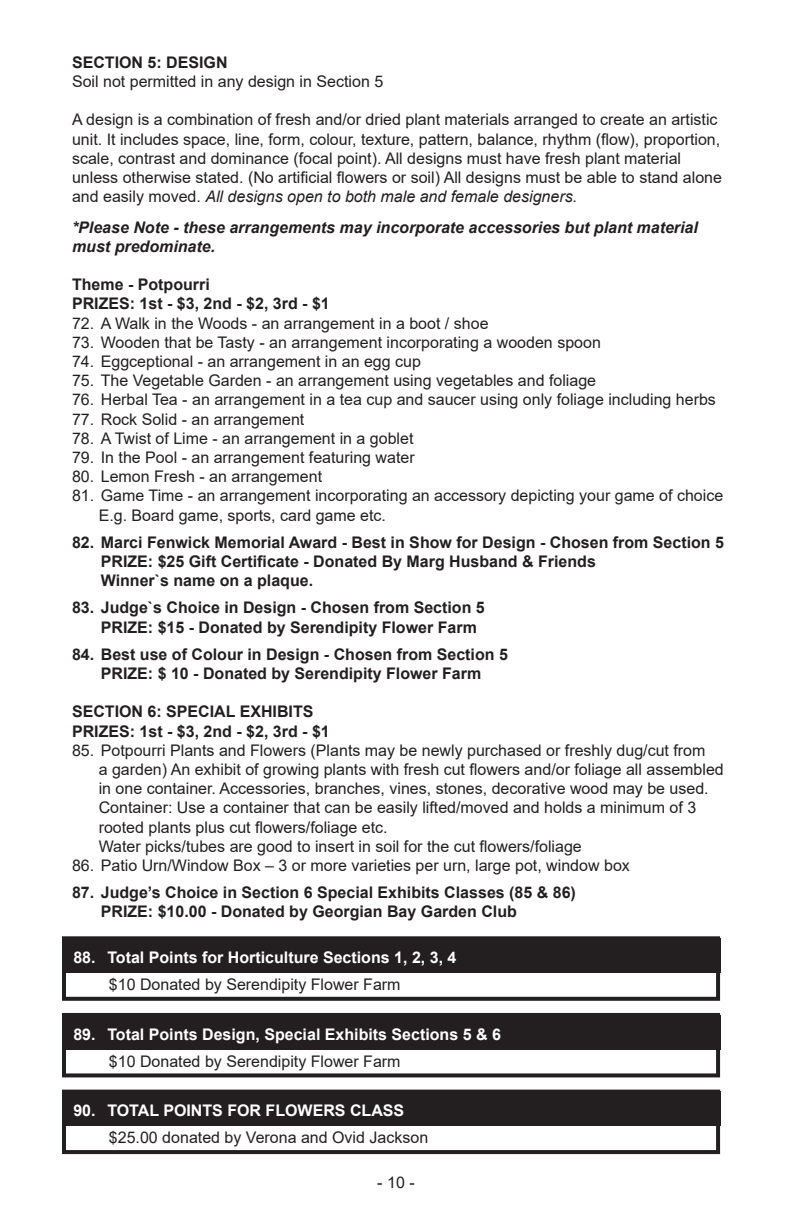
<style>
.page{position:relative;width:792px;height:1224px;background:#fff}
.page>*{position:absolute;margin:0;border:0;box-sizing:border-box;transform-origin:0 0}
.t1{font:16px/19.2px "Arial";color:#231f20}
.t2{font:700 16px "Arial";color:#231f20}
.t3{font:700 16px "Arial";color:#fff}
.t4{font:italic 700 16px "Arial";color:#231f20}
.s1{font-weight:700}
.s2{font-style:italic}
</style>
<div class="page">
<div style="left:62px;top:936px;width:658px;height:65px;border:4px solid #231f20"></div>
<div style="left:64px;top:938px;width:656px;height:34px;background:#231f20"></div>
<div style="left:62px;top:1013px;width:658px;height:64px;border:4px solid #231f20"></div>
<div style="left:64px;top:1015px;width:656px;height:34px;background:#231f20"></div>
<div style="left:62px;top:1090px;width:658px;height:64px;border:4px solid #231f20"></div>
<div style="left:64px;top:1092px;width:656px;height:34px;background:#231f20"></div>
<p class="t1" style="left:72px;top:52px;width:313px"><span class="s1">SECTION 5: DESIGN<br></span>Soil not permitted in any design in Section 5</p>
<p class="t1" style="left:72px;top:110px;width:647px">A design is a combination of fresh and/or dried plant materials arranged to create an artistic</p>
<p class="t1" style="left:72px;top:129px;width:650px">unit. It includes space, line, form, colour, texture, pattern, balance, rhythm (flow), proportion,</p>
<p class="t1" style="left:72px;top:148px;width:611px">scale, contrast and dominance (focal point). All designs must have fresh plant material</p>
<p class="t1" style="left:72px;top:168px;width:652px">unless otherwise stated. (No artificial flowers or soil) All designs must be able to stand alone and easily moved. <span class="s2">All designs open to both male and female designers.</span></p>
<p class="t4" style="left:72px;top:216px;width:627px">*Please Note - these arrangements may incorporate accessories but plant material</p>
<p class="t4" style="left:72px;top:236px;width:145px">must predominate.</p>
<p class="t2" style="left:72px;top:273px;width:139px">Theme - Potpourri</p>
<p class="t2" style="left:72px;top:293px;width:259px">PRIZES: 1st - $3, 2nd - $2, 3rd - $1</p>
<p class="t1" style="left:72px;top:313px;width:418px">72. A Walk in the Woods - an arrangement in a boot / shoe</p>
<p class="t1" style="left:72px;top:332px;width:530px">73. Wooden that be Tasty - an arrangement incorporating a wooden spoon</p>
<p class="t1" style="left:72px;top:352px;width:351px">74. Eggceptional - an arrangement in an egg cup</p>
<p class="t1" style="left:72px;top:371px;width:526px">75. The Vegetable Garden - an arrangement using vegetables and foliage</p>
<p class="t1" style="left:72px;top:390px;width:645px">76. Herbal Tea - an arrangement in a tea cup and saucer using only foliage including herbs</p>
<p class="t1" style="left:72px;top:409px;width:234px">77. Rock Solid - an arrangement</p>
<p class="t1" style="left:72px;top:428px;width:343px">78. A Twist of Lime - an arrangement in a goblet</p>
<p class="t1" style="left:72px;top:448px;width:344px">79. In the Pool - an arrangement featuring water</p>
<p class="t1" style="left:72px;top:467px;width:252px">80. Lemon Fresh - an arrangement</p>
<p class="t1" style="left:72px;top:486px;width:653px">81. Game Time - an arrangement incorporating an accessory depicting your game of choice</p>
<p class="t1" style="left:99px;top:505px;width:289px">E.g. Board game, sports, card game etc.</p>
<p class="t2" style="left:72px;top:531px;width:654px">82. Marci Fenwick Memorial Award - Best in Show for Design - Chosen from Section 5</p>
<p class="t2" style="left:101px;top:550px;width:497px">PRIZE: $25 Gift Certificate - Donated By Marg Husband &amp; Friends</p>
<p class="t2" style="left:101px;top:569px;width:214px">Winner`s name on a plaque.</p>
<p class="t2" style="left:72px;top:597px;width:414px">83. Judge`s Choice in Design - Chosen from Section 5</p>
<p class="t2" style="left:101px;top:616px;width:378px">PRIZE: $15 - Donated by Serendipity Flower Farm</p>
<p class="t2" style="left:72px;top:643px;width:437px">84. Best use of Colour in Design - Chosen from Section 5</p>
<p class="t2" style="left:101px;top:662px;width:382px">PRIZE: $ 10 - Donated by Serendipity Flower Farm</p>
<p class="t2" style="left:72px;top:701px;width:243px">SECTION 6: SPECIAL EXHIBITS</p>
<p class="t2" style="left:72px;top:720px;width:259px">PRIZES: 1st - $3, 2nd - $2, 3rd - $1</p>
<p class="t1" style="left:72px;top:740px;width:635px">85. Potpourri Plants and Flowers (Plants may be newly purchased or freshly dug/cut from</p>
<p class="t1" style="left:99px;top:760px;width:627px">a garden) An exhibit of growing plants with fresh cut flowers and/or foliage all assembled</p>
<p class="t1" style="left:99px;top:779px;width:612px">in one container. Accessories, branches, vines, stones, decorative wood may be used.</p>
<p class="t1" style="left:99px;top:798px;width:599px">Container: Use a container that can be easily lifted/moved and holds a minimum of 3</p>
<p class="t1" style="left:99px;top:817px;width:485px">rooted plants plus cut flowers/foliage etc.<br>Water picks/tubes are good to insert in soil for the cut flowers/foliage</p>
<p class="t1" style="left:72px;top:856px;width:559px">86. Patio Urn/Window Box – 3 or more varieties per urn, large pot, window box</p>
<p class="t2" style="left:72px;top:881px;width:505px">87. Judge’s Choice in Section 6 Special Exhibits Classes (85 &amp; 86)</p>
<p class="t2" style="left:101px;top:901px;width:418px">PRIZE: $10.00 - Donated by Georgian Bay Garden Club</p>
<p class="t3" style="left:73px;top:946px;width:385px">88. Total Points for Horticulture Sections 1, 2, 3, 4</p>
<p class="t1" style="left:109px;top:975px;width:293px">$10 Donated by Serendipity Flower Farm</p>
<p class="t3" style="left:73px;top:1023px;width:429px">89. Total Points Design, Special Exhibits Sections 5 &amp; 6</p>
<p class="t1" style="left:109px;top:1051px;width:293px">$10 Donated by Serendipity Flower Farm</p>
<p class="t3" style="left:73px;top:1099px;width:332px">90. TOTAL POINTS FOR FLOWERS CLASS</p>
<p class="t1" style="left:109px;top:1128px;width:321px">$25.00 donated by Verona and Ovid Jackson</p>
<p class="t1" style="left:377px;top:1172px;width:39px">- 10 -</p>
</div>
